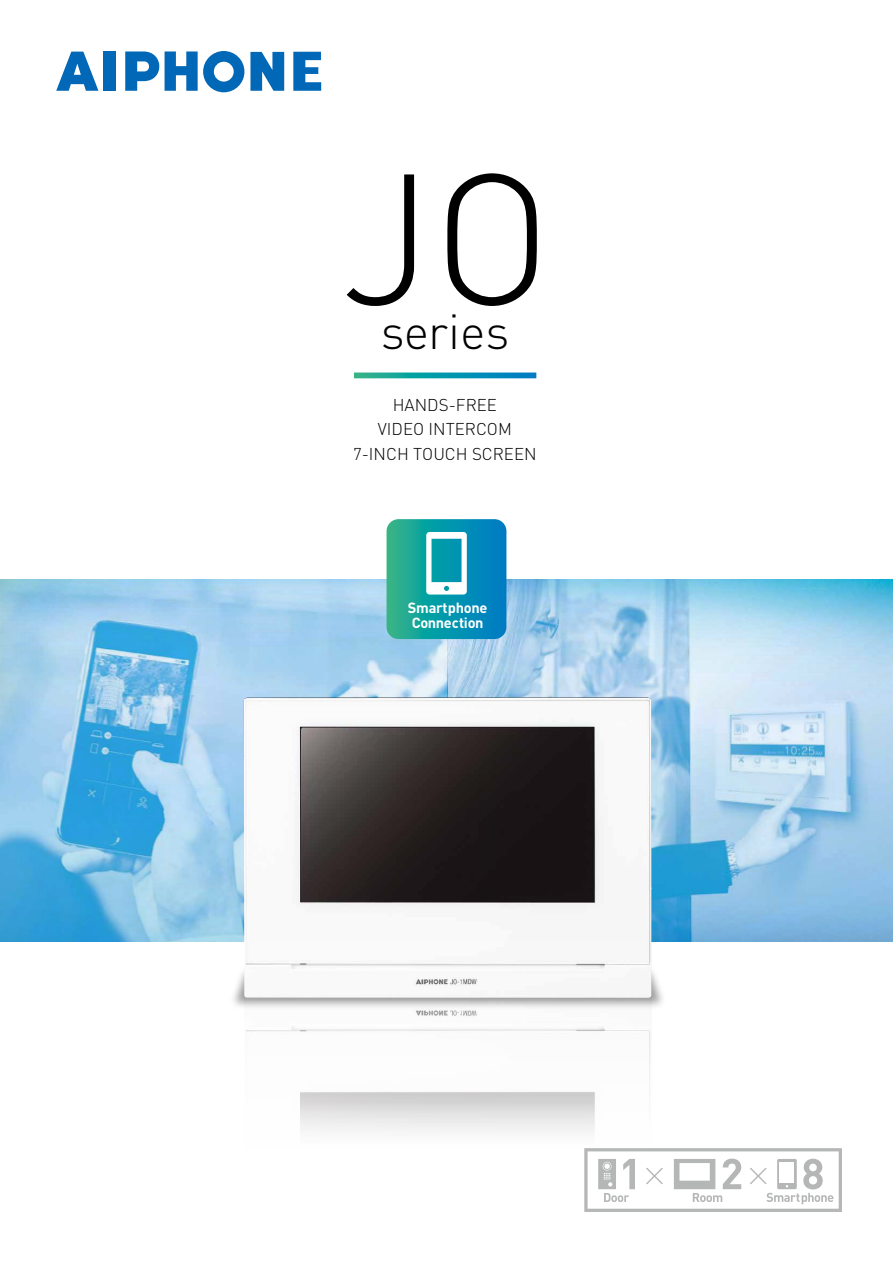
<style>
.page{position:relative;width:893px;height:1263px;background:#fff}
.page>*{position:absolute;margin:0;border:0;box-sizing:border-box;transform-origin:0 0}
.t1{font:300 183.15px "DIN";color:#000}
.t2{font:300 48.6px "DIN";color:#000}
.t3{font:300 16.95px/24.8px "DIN";color:#000;text-align:center}
.t4{font:700 14.55px/14.9px "DIN Pro";letter-spacing:-.02em;color:#fff}
</style>
<div class="page">
<img style="left:0;top:579px;width:893px;height:362px">
<svg style="left:56px;top:52px;width:42px;height:39px"></svg>
<div style="left:103px;top:51px;width:13px;height:40px;background:#0068b7"></div>
<svg style="left:125px;top:51px;width:119px;height:41px"></svg>
<svg style="left:250px;top:52px;width:34px;height:39px"></svg>
<svg style="left:293px;top:52px;width:28px;height:39px"></svg>
<svg style="left:354px;top:372px;width:182px;height:6px"></svg>
<svg style="left:652px;top:1148px;width:190px;height:64px"></svg>
<img style="left:300px;top:1056px;width:352px;height:156px">
<img style="left:182px;top:919px;width:531px;height:137px">
<img style="left:243px;top:697px;width:409px;height:301px">
<svg style="left:387px;top:519px;width:119px;height:120px;background:#22a1b0"></svg>
<h1 class="t1" style="left:341px;top:126px;width:212px">JO</h1>
<h2 class="t2" style="left:381px;top:302px;width:130px">series</h2>
<p class="t3" style="left:353px;top:392px;width:185px">HANDS-FREE<br>VIDEO INTERCOM<br>7-INCH TOUCH SCREEN</p>
<p class="t4" style="left:408px;top:600px;width:81px">Smartphone<br>Connection</p>
</div>
